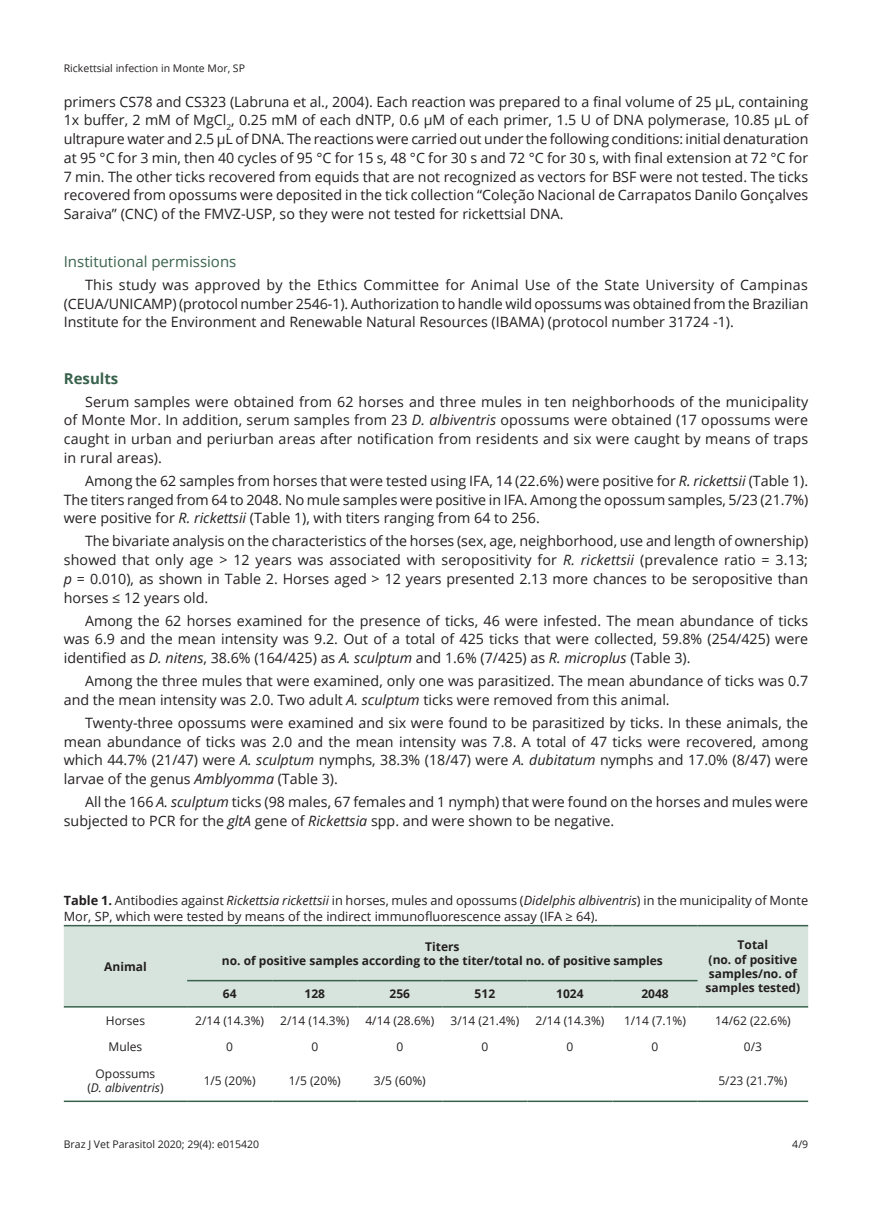
<style>
.page{position:relative;width:872px;height:1212px;background:#fff}
.page>*{position:absolute;margin:0;border:0;box-sizing:border-box;transform-origin:0 0}
.Heading2{font:15px "Open Sans";color:#39624c}
.Heading1{font:700 15px "Open Sans";color:#39624c}
.Paragraph{font:14.25px/18.8px "Open Sans";color:#231f20;text-align:justify}
.TableTitle{font:12.75px/15.3px "Open Sans";color:#231f20}
.TableHead{font:700 12px/14.4px "Open Sans";color:#231f20}
.TableBody{font:12px "Open Sans";color:#231f20}
.TableBody-2{font:italic 12px "Open Sans";color:#231f20}
.t1{font:10.5px "Open Sans";color:#231f20}
.s1{font-style:italic}
.s2{font-weight:700}
.s3{font-style:normal}
</style>
<div class="page">
<div style="left:64px;top:926px;width:744px;height:80px;background:#d7e4de"></div>
<hr style="left:64px;top:925px;width:123px;height:1px;background:#39624c">
<hr style="left:187px;top:925px;width:85px;height:1px;background:#39624c">
<hr style="left:272px;top:925px;width:85px;height:1px;background:#39624c">
<hr style="left:357px;top:925px;width:85px;height:1px;background:#39624c">
<hr style="left:442px;top:925px;width:85px;height:1px;background:#39624c">
<hr style="left:527px;top:925px;width:85px;height:1px;background:#39624c">
<hr style="left:612px;top:925px;width:85px;height:1px;background:#39624c">
<hr style="left:697px;top:925px;width:111px;height:1px;background:#39624c">
<hr style="left:187px;top:980px;width:85px;height:1px;background:#39624c">
<hr style="left:272px;top:980px;width:85px;height:1px;background:#39624c">
<hr style="left:357px;top:980px;width:85px;height:1px;background:#39624c">
<hr style="left:442px;top:980px;width:85px;height:1px;background:#39624c">
<hr style="left:527px;top:980px;width:85px;height:1px;background:#39624c">
<hr style="left:612px;top:980px;width:85px;height:1px;background:#39624c">
<hr style="left:64px;top:1006px;width:123px;height:1px;background:#39624c">
<hr style="left:187px;top:1006px;width:85px;height:1px;background:#39624c">
<hr style="left:272px;top:1006px;width:85px;height:1px;background:#39624c">
<hr style="left:357px;top:1006px;width:85px;height:1px;background:#39624c">
<hr style="left:442px;top:1006px;width:85px;height:1px;background:#39624c">
<hr style="left:527px;top:1006px;width:85px;height:1px;background:#39624c">
<hr style="left:612px;top:1006px;width:85px;height:1px;background:#39624c">
<hr style="left:697px;top:1006px;width:111px;height:1px;background:#39624c">
<hr style="left:64px;top:1100px;width:123px;height:2px;background:#39624c">
<hr style="left:187px;top:1100px;width:85px;height:2px;background:#39624c">
<hr style="left:272px;top:1100px;width:85px;height:2px;background:#39624c">
<hr style="left:357px;top:1100px;width:85px;height:2px;background:#39624c">
<hr style="left:442px;top:1100px;width:85px;height:2px;background:#39624c">
<hr style="left:527px;top:1100px;width:85px;height:2px;background:#39624c">
<hr style="left:612px;top:1100px;width:85px;height:2px;background:#39624c">
<hr style="left:697px;top:1100px;width:111px;height:2px;background:#39624c">
<p class="t1" style="left:64px;top:61px;width:183px">Rickettsial infection in Monte Mor, SP</p>
<p class="Paragraph" style="left:64px;top:92px;width:746px">primers CS78 and CS323 (Labruna et al., 2004). Each reaction was prepared to a final volume of 25 μL, containing 1x buffer, 2 mM of MgCl<sub>2</sub>, 0.25 mM of each dNTP, 0.6 μM of each primer, 1.5 U of DNA polymerase, 10.85 μL of ultrapure water and 2.5 μL of DNA. The reactions were carried out under the following conditions: initial denaturation at 95 °C for 3 min, then 40 cycles of 95 °C for 15 s, 48 °C for 30 s and 72 °C for 30 s, with final extension at 72 °C for 7 min. The other ticks recovered from equids that are not recognized as vectors for BSF were not tested. The ticks recovered from opossums were deposited in the tick collection “Coleção Nacional de Carrapatos Danilo Gonçalves Saraiva” (CNC) of the FMVZ-USP, so they were not tested for rickettsial DNA.</p>
<p class="Heading2" style="left:64px;top:251px;width:174px">Institutional permissions</p>
<p class="Paragraph" style="left:64px;top:275px;width:746px;text-indent:21px">This study was approved by the Ethics Committee for Animal Use of the State University of Campinas (CEUA/UNICAMP) (protocol number 2546-1). Authorization to handle wild opossums was obtained from the Brazilian Institute for the Environment and Renewable Natural Resources (IBAMA) (protocol number 31724 -1).</p>
<p class="Heading1" style="left:64px;top:368px;width:56px">Results</p>
<p class="Paragraph" style="left:64px;top:392px;width:746px;text-indent:21px">Serum samples were obtained from 62 horses and three mules in ten neighborhoods of the municipality of Monte Mor. In addition, serum samples from 23 <span class="s1">D. albiventris</span> opossums were obtained (17 opossums were caught in urban and periurban areas after notification from residents and six were caught by means of traps in rural areas).</p>
<p class="Paragraph" style="left:64px;top:471px;width:746px;text-indent:21px">Among the 62 samples from horses that were tested using IFA, 14 (22.6%) were positive for <span class="s1">R. rickettsii</span> (Table 1).<br>The titers ranged from 64 to 2048. No mule samples were positive in IFA. Among the opossum samples, 5/23 (21.7%) were positive for <span class="s1">R. rickettsii</span> (Table 1), with titers ranging from 64 to 256.</p>
<p class="Paragraph" style="left:64px;top:531px;width:746px;text-indent:21px">The bivariate analysis on the characteristics of the horses (sex, age, neighborhood, use and length of ownership) showed that only age &gt; 12 years was associated with seropositivity for <span class="s1">R. rickettsii</span> (prevalence ratio = 3.13; <span class="s1">p</span> = 0.010), as shown in Table 2. Horses aged &gt; 12 years presented 2.13 more chances to be seropositive than horses ≤ 12 years old.</p>
<p class="Paragraph" style="left:64px;top:611px;width:746px;text-indent:21px">Among the 62 horses examined for the presence of ticks, 46 were infested. The mean abundance of ticks was 6.9 and the mean intensity was 9.2. Out of a total of 425 ticks that were collected, 59.8% (254/425) were identified as <span class="s1">D. nitens</span>, 38.6% (164/425) as <span class="s1">A. sculptum</span> and 1.6% (7/425) as <span class="s1">R. microplus</span> (Table 3).</p>
<p class="Paragraph" style="left:64px;top:671px;width:746px;text-indent:21px">Among the three mules that were examined, only one was parasitized. The mean abundance of ticks was 0.7 and the mean intensity was 2.0. Two adult <span class="s1">A. sculptum</span> ticks were removed from this animal.</p>
<p class="Paragraph" style="left:64px;top:713px;width:746px;text-indent:21px">Twenty-three opossums were examined and six were found to be parasitized by ticks. In these animals, the mean abundance of ticks was 2.0 and the mean intensity was 7.8. A total of 47 ticks were recovered, among which 44.7% (21/47) were <span class="s1">A. sculptum</span> nymphs, 38.3% (18/47) were <span class="s1">A. dubitatum</span> nymphs and 17.0% (8/47) were larvae of the genus <span class="s1">Amblyomma</span> (Table 3).</p>
<p class="Paragraph" style="left:64px;top:792px;width:746px;text-indent:21px">All the 166 <span class="s1">A. sculptum</span> ticks (98 males, 67 females and 1 nymph) that were found on the horses and mules were subjected to PCR for the <span class="s1">gltA</span> gene of <span class="s1">Rickettsia</span> spp. and were shown to be negative.</p>
<p class="TableTitle" style="left:64px;top:893px;width:746px"><span class="s2">Table 1.</span> Antibodies against <span class="s1">Rickettsia rickettsii</span> in horses, mules and opossums (<span class="s1">Didelphis albiventris</span>) in the municipality of Monte<br>Mor, SP, which were tested by means of the indirect immunofluorescence assay (IFA ≥ 64).</p>
<p class="TableHead" style="left:104px;top:959px;width:44px">Animal</p>
<p class="TableHead" style="left:737px;top:937px;width:32px">Total</p>
<p class="TableHead" style="left:705px;top:952px;width:96px">(no. of positive samples/no. of samples tested)</p>
<p class="TableHead" style="left:425px;top:939px;width:36px">Titers</p>
<p class="TableHead" style="left:222px;top:953px;width:442px">no. of positive samples according to the titer/total no. of positive samples</p>
<p class="TableHead" style="left:223px;top:986px;width:15px">64</p>
<p class="TableHead" style="left:304px;top:986px;width:22px">128</p>
<p class="TableHead" style="left:389px;top:986px;width:22px">256</p>
<p class="TableHead" style="left:474px;top:986px;width:22px">512</p>
<p class="TableHead" style="left:556px;top:986px;width:29px">1024</p>
<p class="TableHead" style="left:641px;top:986px;width:29px">2048</p>
<p class="TableBody" style="left:106px;top:1013px;width:41px">Horses</p>
<p class="TableBody" style="left:195px;top:1013px;width:70px">2/14 (14.3%)</p>
<p class="TableBody" style="left:280px;top:1013px;width:70px">2/14 (14.3%)</p>
<p class="TableBody" style="left:365px;top:1013px;width:70px">4/14 (28.6%)</p>
<p class="TableBody" style="left:450px;top:1013px;width:70px">3/14 (21.4%)</p>
<p class="TableBody" style="left:535px;top:1013px;width:70px">2/14 (14.3%)</p>
<p class="TableBody" style="left:624px;top:1013px;width:64px">1/14 (7.1%)</p>
<p class="TableBody" style="left:715px;top:1013px;width:77px">14/62 (22.6%)</p>
<p class="TableBody" style="left:109px;top:1039px;width:35px">Mules</p>
<p class="TableBody" style="left:226px;top:1039px;width:8px">0</p>
<p class="TableBody" style="left:311px;top:1039px;width:8px">0</p>
<p class="TableBody" style="left:396px;top:1039px;width:8px">0</p>
<p class="TableBody" style="left:481px;top:1039px;width:8px">0</p>
<p class="TableBody" style="left:566px;top:1039px;width:8px">0</p>
<p class="TableBody" style="left:651px;top:1039px;width:8px">0</p>
<p class="TableBody" style="left:744px;top:1039px;width:20px">0/3</p>
<p class="TableBody" style="left:96px;top:1065px;width:61px">Opossums</p>
<p class="TableBody-2" style="left:87px;top:1079px;width:78px"><span class="s3">(</span>D. albiventris<span class="s3">)</span></p>
<p class="TableBody" style="left:204px;top:1072px;width:53px">1/5 (20%)</p>
<p class="TableBody" style="left:289px;top:1072px;width:53px">1/5 (20%)</p>
<p class="TableBody" style="left:374px;top:1072px;width:53px">3/5 (60%)</p>
<p class="TableBody" style="left:718px;top:1072px;width:70px">5/23 (21.7%)</p>
<p class="t1" style="left:64px;top:1137px;width:197px">Braz J Vet Parasitol 2020; 29(4): e015420</p>
<p class="t1" style="left:792px;top:1137px;width:17px">4/9</p>
</div>
